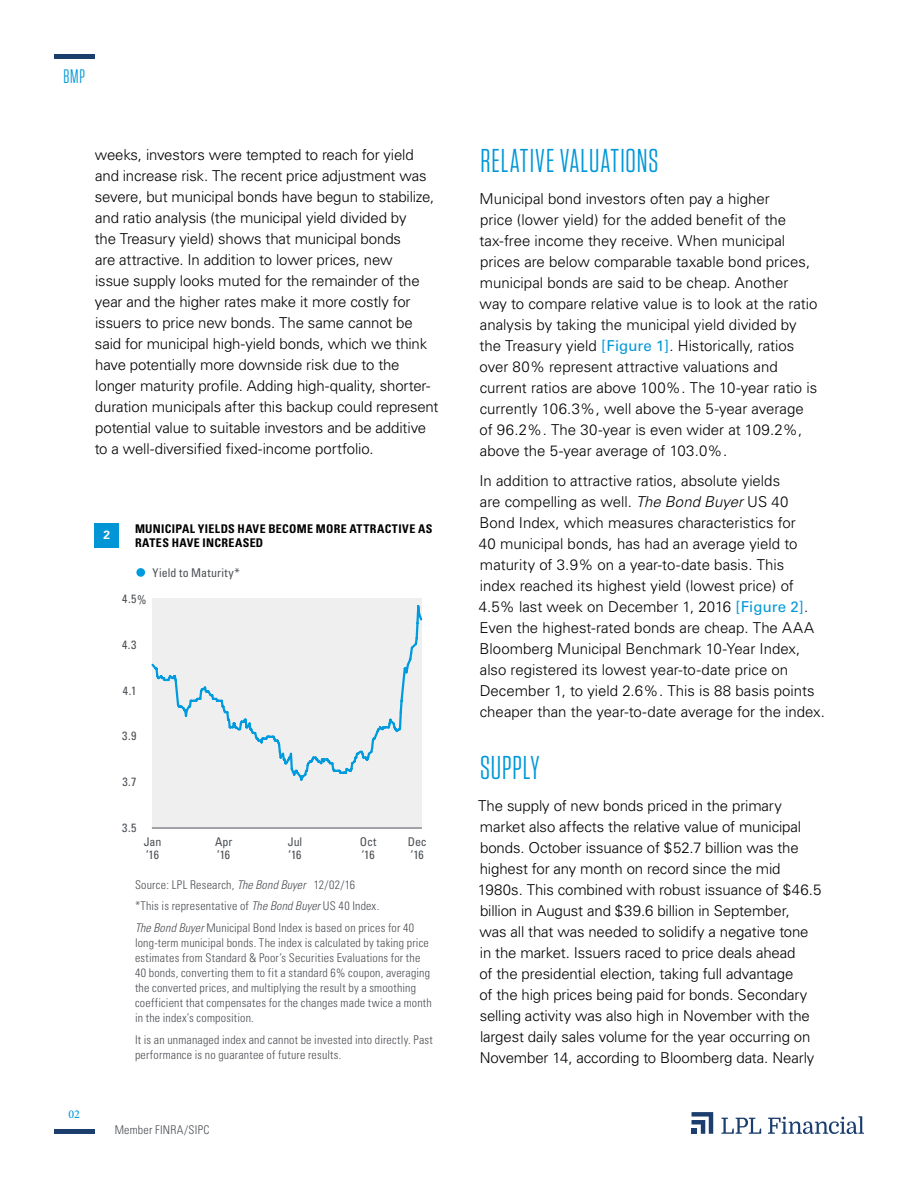
<style>
.page{position:relative;width:918px;height:1188px;background:#fff}
.page>*{position:absolute;margin:0;border:0;box-sizing:border-box;transform-origin:0 0}
.t1{font:33px "Tungsten Narrow";letter-spacing:.03em;color:#0098d8}
.t2{font:19.5px "Tungsten Narrow";color:#0098d8}
.t3{font:300 15px/21px "Univers";letter-spacing:-.005em;color:#000}
.t4{font:300 condensed 12px/15px "Univers";letter-spacing:.015em;color:#4b4f54}
.t5{font:condensed 12px/13.5px "Univers";letter-spacing:.005em;color:#4b4f54}
.t6{font:700 condensed 12px/13.5px "Univers";letter-spacing:.025em;color:#000}
.t7{font:500 12px "Minion Pro";color:#0098d8}
.t8{font:700 12px "Univers";color:#fff}
.s1{font-weight:400;color:#0098d8}
.s2{font-style:italic}
</style>
<div class="page">
<hr style="left:54px;top:1130px;width:40px;height:4px;background:#1b3e6f">
<hr style="left:54px;top:54px;width:40px;height:4px;background:#1b3e6f">
<svg style="left:692px;top:1112px;width:21px;height:22px"></svg>
<svg style="left:721px;top:1118px;width:40px;height:16px"></svg>
<svg style="left:768px;top:1116px;width:96px;height:18px"></svg>
<div style="left:94px;top:523px;width:25px;height:25px;background:#0096d6"></div>
<div style="left:152px;top:599px;width:270px;height:229px;background:#efeff0"></div>
<div style="left:136px;top:568px;width:9px;height:9px;background:#009bde;border-radius:50%"></div>
<hr style="left:152px;top:828px;width:270px;height:1px;background:#4b4f54">
<svg style="left:151px;top:605px;width:272px;height:176px"></svg>
<h2 class="t2" style="left:63px;top:67px;width:23px">BMP</h2>
<p class="t3" style="left:95px;top:145px;width:345px">weeks, investors were tempted to reach for yield and increase risk. The recent price adjustment was severe, but municipal bonds have begun to stabilize, and ratio analysis (the municipal yield divided by<br>the Treasury yield) shows that municipal bonds<br>are attractive. In addition to lower prices, new<br>issue supply looks muted for the remainder of the year and the higher rates make it more costly for issuers to price new bonds. The same cannot be said for municipal high-yield bonds, which we think have potentially more downside risk due to the longer maturity profile. Adding high-quality, shorter&shy;duration municipals after this backup could represent potential value to suitable investors and be additive to a well-diversified fixed-income portfolio.</p>
<h1 class="t1" style="left:481px;top:145px;width:179px">RELATIVE VALUATIONS</h1>
<p class="t3" style="left:479px;top:188px;width:340px">Municipal bond investors often pay a higher<br>price (lower yield) for the added benefit of the tax-free income they receive. When municipal prices are below comparable taxable bond prices, municipal bonds are said to be cheap. Another way to compare relative value is to look at the ratio analysis by taking the municipal yield divided by the Treasury yield <span class="s1">[Figure 1]</span>. Historically, ratios over 80% represent attractive valuations and current ratios are above 100%. The 10-year ratio is currently 106.3%, well above the 5-year average of 96.2%. The 30-year is even wider at 109.2%, above the 5-year average of 103.0%.</p>
<p class="t3" style="left:479px;top:470px;width:348px">In addition to attractive ratios, absolute yields<br>are compelling as well. <span class="s2">The Bond Buyer</span> US 40<br>Bond Index, which measures characteristics for<br>40 municipal bonds, has had an average yield to maturity of 3.9% on a year-to-date basis. This<br>index reached its highest yield (lowest price) of 4.5% last week on December 1, 2016 <span class="s1">[Figure 2]</span>.<br>Even the highest-rated bonds are cheap. The AAA Bloomberg Municipal Benchmark 10-Year Index, also registered its lowest year-to-date price on December 1, to yield 2.6%. This is 88 basis points cheaper than the year-to-date average for the index.</p>
<h1 class="t1" style="left:480px;top:752px;width:61px">SUPPLY</h1>
<p class="t3" style="left:478px;top:795px;width:345px">The supply of new bonds priced in the primary market also affects the relative value of municipal bonds. October issuance of $52.7 billion was the highest for any month on record since the mid 1980s. This combined with robust issuance of $46.5 billion in August and $39.6 billion in September,<br>was all that was needed to solidify a negative tone in the market. Issuers raced to price deals ahead<br>of the presidential election, taking full advantage<br>of the high prices being paid for bonds. Secondary selling activity was also high in November with the largest daily sales volume for the year occurring on November 14, according to Bloomberg data. Nearly</p>
<p class="t8" style="left:103px;top:528px;width:8px">2</p>
<p class="t6" style="left:135px;top:522px;width:299px">MUNICIPAL YIELDS HAVE BECOME MORE ATTRACTIVE AS<br>RATES HAVE INCREASED</p>
<p class="t5" style="left:153px;top:565px;width:89px">Yield to Maturity*</p>
<p class="t5" style="left:122px;top:592px;width:26px">4.5%</p>
<p class="t5" style="left:122px;top:638px;width:16px">4.3</p>
<p class="t5" style="left:123px;top:684px;width:15px">4.1</p>
<p class="t5" style="left:122px;top:729px;width:16px">3.9</p>
<p class="t5" style="left:123px;top:775px;width:15px">3.7</p>
<p class="t5" style="left:122px;top:821px;width:16px">3.5</p>
<p class="t5" style="left:288px;top:834px;width:16px">Jul ’16</p>
<p class="t5" style="left:360px;top:834px;width:18px">Oct ’16</p>
<p class="t5" style="left:144px;top:834px;width:19px">Jan ’16</p>
<p class="t5" style="left:408px;top:834px;width:21px">Dec ’16</p>
<p class="t5" style="left:215px;top:834px;width:19px">Apr ’16</p>
<p class="t4" style="left:135px;top:874px;width:281px;line-height:21.8px">Source: LPL Research, <span class="s2">The Bond Buyer</span> 12/02/16<br>*This is representative of <span class="s2">The Bond Buyer</span> US 40 Index.<br><span class="s2">The Bond Buyer</span> Municipal Bond Index is based on prices for 40</p>
<p class="t4" style="left:135px;top:936px;width:298px">long-term municipal bonds. The index is calculated by taking price estimates from Standard &amp; Poor’s Securities Evaluations for the 40 bonds, converting them to fit a standard 6% coupon, averaging the converted prices, and multiplying the result by a smoothing coefficient that compensates for the changes made twice a month in the index’s composition.</p>
<p class="t4" style="left:135px;top:1032px;width:299px">It is an unmanaged index and cannot be invested into directly. Past performance is no guarantee of future results.</p>
<p class="t7" style="left:68px;top:1106px;width:13px">02</p>
<p class="t4" style="left:115px;top:1122px;width:96px">Member FINRA/SIPC</p>
</div>
